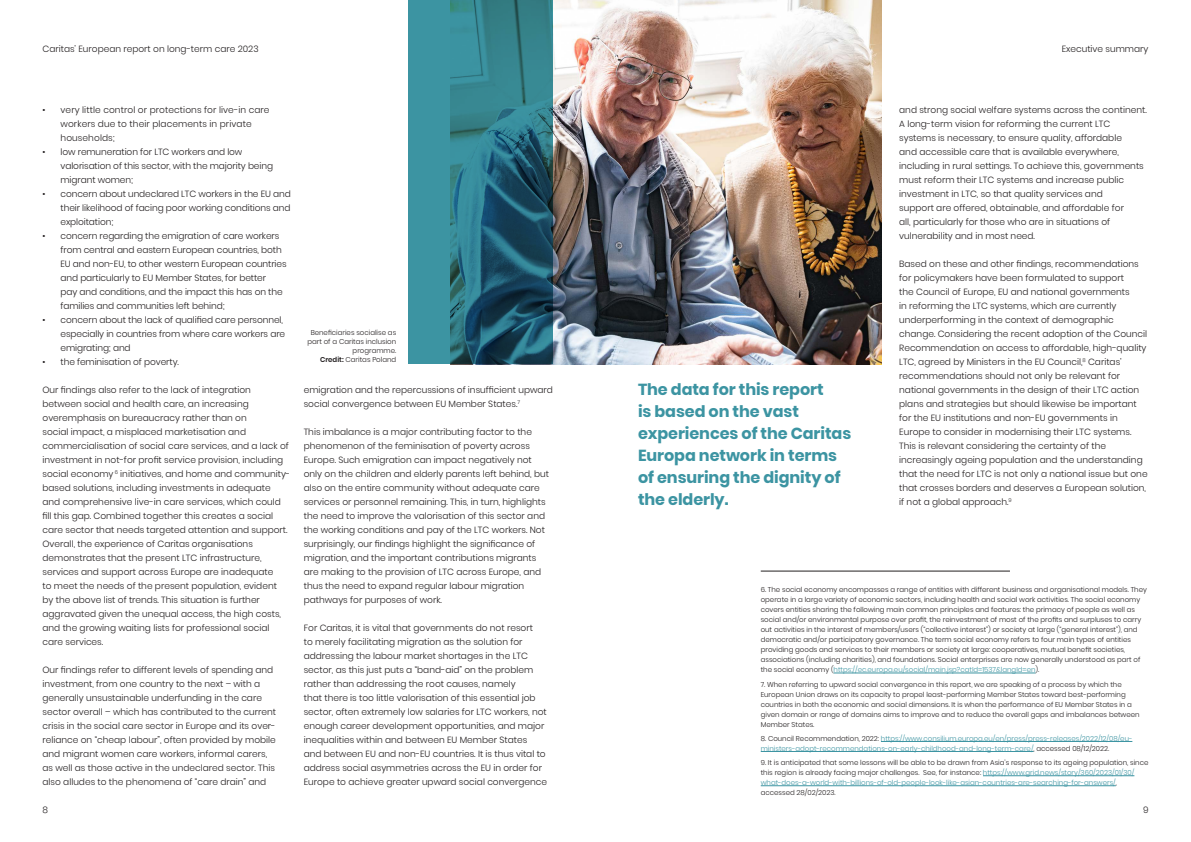
<style>
.page{position:relative;width:1191px;height:842px;background:#fff}
.page>*{position:absolute;margin:0;border:0;box-sizing:border-box;transform-origin:0 0}
._23_standfirst{font:700 16px/22px "Poppins";letter-spacing:-.005em;color:#3c94a2}
.Annual_Report_Body{font:300 9px/14px "Poppins";color:#231f20}
.guides_body_main{font:300 9px "Poppins";color:#231f20}
.t1{font:300 7px/10px "Poppins";color:#231f20}
.t2{font:300 7px/10px "Poppins";color:#3c94a2}
.s1{font-weight:600}
.s2{color:#3c94a2}
.s3{color:#231f20}
</style>
<div class="page">
<div style="left:408px;top:0;width:145px;height:364px;background:#3c94a2"></div>
<img style="left:450px;top:0;width:432px;height:364px">
<hr style="left:833px;top:673px;width:202px;height:1px;background:#3c94a2">
<hr style="left:881px;top:741px;width:251px;height:1px;background:#3c94a2">
<hr style="left:760px;top:751px;width:273px;height:1px;background:#3c94a2">
<hr style="left:983px;top:775px;width:151px;height:1px;background:#3c94a2">
<hr style="left:760px;top:785px;width:355px;height:1px;background:#3c94a2">
<hr style="left:760px;top:571px;width:250px;height:1px;background:#231f20">
<p class="Annual_Report_Body" style="left:42px;top:42px;width:218px">Caritas’ European report on long-term care 2023</p>
<p class="Annual_Report_Body" style="left:61px;top:103px;width:210px;text-indent:-18px">• very little control or protections for live-in care workers due to their placements in private households;</p>
<p class="Annual_Report_Body" style="left:61px;top:145px;width:214px;text-indent:-18px">• low remuneration for LTC workers and low valorisation of this sector, with the majority being migrant women;</p>
<p class="Annual_Report_Body" style="left:61px;top:187px;width:232px;text-align:justify;text-indent:-18px">• concern about undeclared LTC workers in the EU and their likelihood of facing poor working conditions and exploitation;</p>
<p class="Annual_Report_Body" style="left:61px;top:229px;width:228px;text-indent:-18px">• concern regarding the emigration of care workers from central and eastern European countries, both EU and non-EU, to other western European countries and particularly to EU Member States, for better<br>pay and conditions, and the impact this has on the families and communities left behind;</p>
<p class="Annual_Report_Body" style="left:61px;top:313px;width:226px;text-indent:-18px">• concern about the lack of qualified care personnel, especially in countries from where care workers are emigrating; and</p>
<p class="Annual_Report_Body" style="left:43px;top:355px;width:138px">• the feminisation of poverty.</p>
<p class="Annual_Report_Body" style="left:43px;top:383px;width:249px">Our findings also refer to the lack of integration between social and health care, an increasing overemphasis on bureaucracy rather than on<br>social impact, a misplaced marketisation and commercialisation of social care services, and a lack of investment in not-for profit service provision, including social economy <sup>6</sup> initiatives, and home and community&shy;based solutions, including investments in adequate and comprehensive live-in care services, which could fill this gap. Combined together this creates a social care sector that needs targeted attention and support.<br>Overall, the experience of Caritas organisations demonstrates that the present LTC infrastructure, services and support across Europe are inadequate<br>to meet the needs of the present population, evident<br>by the above list of trends. This situation is further aggravated given the unequal access, the high costs, and the growing waiting lists for professional social care services.</p>
<p class="Annual_Report_Body" style="left:43px;top:663px;width:235px">Our findings refer to different levels of spending and investment, from one country to the next – with a generally unsustainable underfunding in the care sector overall – which has contributed to the current crisis in the social care sector in Europe and its over&shy;reliance on “cheap labour”, often provided by mobile and migrant women care workers, informal carers, as well as those active in the undeclared sector. This also alludes to the phenomena of “care drain” and</p>
<p class="t1" style="left:307px;top:328px;width:90px;line-height:9px;text-align:right">Beneficiaries socialise as part of a Caritas inclusion programme.<br><span class="s1">Credit:</span> Caritas Poland</p>
<p class="Annual_Report_Body" style="left:304px;top:383px;width:251px">emigration and the repercussions of insufficient upward social convergence between EU Member States.<sup>7</sup></p>
<p class="Annual_Report_Body" style="left:304px;top:425px;width:247px">This imbalance is a major contributing factor to the phenomenon of the feminisation of poverty across Europe. Such emigration can impact negatively not only on the children and elderly parents left behind, but also on the entire community without adequate care services or personnel remaining. This, in turn, highlights the need to improve the valorisation of this sector and the working conditions and pay of the LTC workers. Not surprisingly, our findings highlight the significance of migration, and the important contributions migrants are making to the provision of LTC across Europe, and thus the need to expand regular labour migration pathways for purposes of work.</p>
<p class="Annual_Report_Body" style="left:304px;top:621px;width:245px">For Caritas, it is vital that governments do not resort<br>to merely facilitating migration as the solution for addressing the labour market shortages in the LTC sector, as this just puts a “band-aid” on the problem rather than addressing the root causes, namely<br>that there is too little valorisation of this essential job sector, often extremely low salaries for LTC workers, not enough career development opportunities, and major inequalities within and between EU Member States and between EU and non-EU countries. It is thus vital to address social asymmetries across the EU in order for Europe to achieve greater upward social convergence</p>
<p class="_23_standfirst" style="left:638px;top:378px;width:215px">The data for this report<br>is based on the vast experiences of the Caritas<br>Europa network in terms of ensuring the dignity of the elderly.</p>
<p class="guides_body_main" style="left:1061px;top:44px;width:88px">Executive summary</p>
<p class="Annual_Report_Body" style="left:899px;top:103px;width:249px">and strong social welfare systems across the continent.<br>A long-term vision for reforming the current LTC systems is necessary, to ensure quality, affordable<br>and accessible care that is available everywhere, including in rural settings. To achieve this, governments must reform their LTC systems and increase public investment in LTC, so that quality services and<br>support are offered, obtainable, and affordable for<br>all, particularly for those who are in situations of vulnerability and in most need.</p>
<p class="Annual_Report_Body" style="left:899px;top:257px;width:250px">Based on these and other findings, recommendations for policymakers have been formulated to support<br>the Council of Europe, EU and national governments<br>in reforming the LTC systems, which are currently underperforming in the context of demographic change. Considering the recent adoption of the Council Recommendation on access to affordable, high-quality LTC, agreed by Ministers in the EU Council,<sup>8</sup> Caritas’ recommendations should not only be relevant for national governments in the design of their LTC action plans and strategies but should likewise be important for the EU institutions and non-EU governments in Europe to consider in modernising their LTC systems.<br>This is relevant considering the certainty of the increasingly ageing population and the understanding that the need for LTC is not only a national issue but one that crosses borders and deserves a European solution, if not a global approach.<sup>9</sup></p>
<p class="t1" style="left:760px;top:585px;width:387px">6. The social economy encompasses a range of entities with different business and organisational models. They operate in a large variety of economic sectors, including health and social work activities. The social economy covers entities sharing the following main common principles and features: the primacy of people as well as social and/or environmental purpose over profit, the reinvestment of most of the profits and surpluses to carry out activities in the interest of members/users (“collective interest”) or society at large (“general interest”), and democratic and/or participatory governance. The term social economy refers to four main types of entities providing goods and services to their members or society at large: cooperatives, mutual benefit societies, associations (including charities), and foundations. Social enterprises are now generally understood as part of the social economy (<span class="s2">https://ec.europa.eu/social/main.jsp?catId=1537&amp;langId=en</span>).</p>
<p class="t1" style="left:760px;top:679px;width:380px">7. When referring to upward social convergence in this report, we are speaking of a process by which the European Union draws on its capacity to propel least-performing Member States toward best-performing countries in both the economic and social dimensions. It is when the performance of EU Member States in a given domain or range of domains aims to improve and to reduce the overall gaps and imbalances between Member States.</p>
<p class="t2" style="left:760px;top:733px;width:373px"><span class="s3">8. Council Recommendation, 2022:</span> https://www.consilium.europa.eu/en/press/press-releases/2022/12/08/eu&shy;ministers-adopt-recommendations-on-early-childhood-and-long-term-care/<span class="s3">, accessed 08/12/2022.</span></p>
<p class="t1" style="left:760px;top:758px;width:389px">9. It is anticipated that some lessons will be able to be drawn from Asia’s response to its ageing population, since this region is already facing major challenges. See, for instance: <span class="s2">https://www.grid.news/story/360/2023/01/30/ what-does-a-world-with-billions-of-old-people-look-like-asian-countries-are-searching-for-answers/</span>, accessed 28/02/2023.</p>
<p class="Annual_Report_Body" style="left:43px;top:803px;width:7px">8</p>
<p class="Annual_Report_Body" style="left:1143px;top:803px;width:7px">9</p>
</div>
